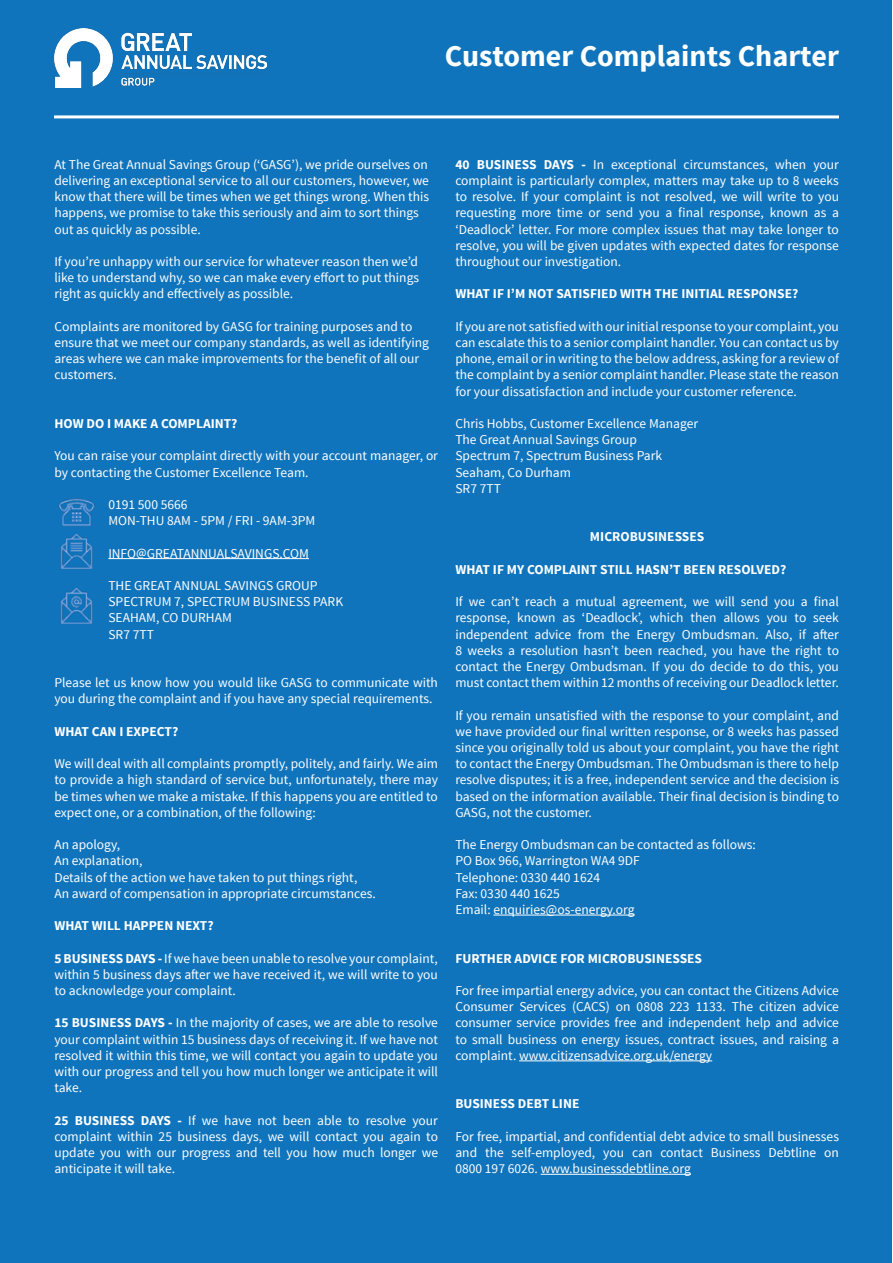
<style>
.page{position:relative;width:893px;height:1263px;background:#fff}
.page>*{position:absolute;margin:0;border:0;box-sizing:border-box;transform-origin:0 0}
.t1{font:700 30px "Source Sans Pro";color:#fff}
.t2{font:13.5px/16.2px "Source Sans Pro";color:#fff;text-align:justify}
.t3{font:700 13.5px "Source Sans Pro";color:#fff}
.s1{font-weight:700}
</style>
<div class="page">
<div style="left:1px;top:0;width:891px;height:1263px;background:#1074bc"></div>
<hr style="left:108px;top:558px;width:201px;height:1px;background:#fff">
<hr style="left:493px;top:915px;width:141px;height:1px;background:#fff">
<hr style="left:519px;top:1060px;width:193px;height:1px;background:#fff">
<hr style="left:541px;top:1174px;width:150px;height:1px;background:#fff">
<img style="left:54px;top:29px;width:213px;height:59px">
<hr style="left:54px;top:115px;width:785px;height:3px;background:#fff">
<img style="left:58px;top:498px;width:37px;height:29px">
<img style="left:60px;top:533px;width:33px;height:36px">
<img style="left:60px;top:587px;width:33px;height:37px">
<p class="t1" style="left:445px;top:37px;width:396px">Customer Complaints Charter</p>
<p class="t2" style="left:54px;top:156px;width:376px;text-align:left">At The Great Annual Savings Group (‘GASG’), we pride ourselves on delivering an exceptional service to all our customers, however, we know that there will be times when we get things wrong. When this happens, we promise to take this seriously and aim to sort things out as quickly as possible.</p>
<p class="t2" style="left:54px;top:254px;width:366px">If you’re unhappy with our service for whatever reason then we’d like to understand why, so we can make every effort to put things right as quickly and effectively as possible.</p>
<p class="t2" style="left:54px;top:318px;width:376px;text-align:left">Complaints are monitored by GASG for training purposes and to ensure that we meet our company standards, as well as identifying areas where we can make improvements for the benefit of all our customers.</p>
<p class="t3" style="left:54px;top:415px;width:185px">HOW DO I MAKE A COMPLAINT?</p>
<p class="t2" style="left:54px;top:448px;width:385px">You can raise your complaint directly with your account manager, or by contacting the Customer Excellence Team.</p>
<p class="t2" style="left:108px;top:497px;width:208px">0191 500 5666<br>MON-THU 8AM - 5PM / FRI - 9AM-3PM</p>
<p class="t2" style="left:108px;top:545px;width:202px">INFO@GREATANNUALSAVINGS.COM</p>
<p class="t2" style="left:108px;top:578px;width:211px">THE GREAT ANNUAL SAVINGS GROUP</p>
<p class="t2" style="left:108px;top:594px;width:236px">SPECTRUM 7, SPECTRUM BUSINESS PARK</p>
<p class="t2" style="left:108px;top:610px;width:125px">SEAHAM, CO DURHAM</p>
<p class="t2" style="left:108px;top:626px;width:47px">SR7 7TT</p>
<p class="t2" style="left:54px;top:675px;width:385px">Please let us know how you would like GASG to communicate with you during the complaint and if you have any special requirements.</p>
<p class="t3" style="left:54px;top:723px;width:125px">WHAT CAN I EXPECT?</p>
<p class="t2" style="left:54px;top:756px;width:385px">We will deal with all complaints promptly, politely, and fairly. We aim to provide a high standard of service but, unfortunately, there may be times when we make a mistake. If this happens you are entitled to expect one, or a combination, of the following:</p>
<p class="t2" style="left:54px;top:837px;width:67px">An apology,</p>
<p class="t2" style="left:54px;top:853px;width:90px">An explanation,</p>
<p class="t2" style="left:54px;top:869px;width:305px">Details of the action we have taken to put things right,</p>
<p class="t2" style="left:54px;top:885px;width:323px">An award of compensation in appropriate circumstances.</p>
<p class="t3" style="left:54px;top:917px;width:161px">WHAT WILL HAPPEN NEXT?</p>
<p class="t2" style="left:54px;top:950px;width:385px"><span class="s1">5 BUSINESS DAYS -</span> If we have been unable to resolve your complaint, within 5 business days after we have received it, we will write to you to acknowledge your complaint.</p>
<p class="t2" style="left:54px;top:1015px;width:385px"><span class="s1">15 BUSINESS DAYS -</span> In the majority of cases, we are able to resolve your complaint within 15 business days of receiving it. If we have not resolved it within this time, we will contact you again to update you with our progress and tell you how much longer we anticipate it will take.</p>
<p class="t2" style="left:54px;top:1112px;width:385px"><span class="s1">25 BUSINESS DAYS -</span> If we have not been able to resolve your complaint within 25 business days, we will contact you again to update you with our progress and tell you how much longer we anticipate it will take.</p>
<p class="t2" style="left:455px;top:156px;width:385px"><span class="s1">40 BUSINESS DAYS -</span> In exceptional circumstances, when your complaint is particularly complex, matters may take up to 8 weeks to resolve. If your complaint is not resolved, we will write to you requesting more time or send you a final response, known as a ‘Deadlock’ letter. For more complex issues that may take longer to resolve, you will be given updates with expected dates for response throughout our investigation.</p>
<p class="t3" style="left:455px;top:285px;width:344px">WHAT IF I’M NOT SATISFIED WITH THE INITIAL RESPONSE?</p>
<p class="t2" style="left:455px;top:318px;width:385px">If you are not satisfied with our initial response to your complaint, you can escalate this to a senior complaint handler. You can contact us by phone, email or in writing to the below address, asking for a review of the complaint by a senior complaint handler. Please state the reason for your dissatisfaction and include your customer reference.</p>
<p class="t2" style="left:455px;top:416px;width:244px">Chris Hobbs, Customer Excellence Manager</p>
<p class="t2" style="left:455px;top:432px;width:183px">The Great Annual Savings Group</p>
<p class="t2" style="left:455px;top:448px;width:208px">Spectrum 7, Spectrum Business Park</p>
<p class="t2" style="left:455px;top:464px;width:117px">Seaham, Co Durham</p>
<p class="t2" style="left:455px;top:480px;width:47px">SR7 7TT</p>
<p class="t3" style="left:590px;top:528px;width:116px">MICROBUSINESSES</p>
<p class="t3" style="left:455px;top:561px;width:332px">WHAT IF MY COMPLAINT STILL HASN’T BEEN RESOLVED?</p>
<p class="t2" style="left:455px;top:594px;width:385px">If we can’t reach a mutual agreement, we will send you a final response, known as ‘Deadlock’, which then allows you to seek independent advice from the Energy Ombudsman. Also, if after 8 weeks a resolution hasn’t been reached, you have the right to contact the Energy Ombudsman. If you do decide to do this, you must contact them within 12 months of receiving our Deadlock letter.</p>
<p class="t2" style="left:455px;top:707px;width:385px">If you remain unsatisfied with the response to your complaint, and we have provided our final written response, or 8 weeks has passed since you originally told us about your complaint, you have the right to contact the Energy Ombudsman. The Ombudsman is there to help resolve disputes; it is a free, independent service and the decision is based on the information available. Their final decision is binding to GASG, not the customer.</p>
<p class="t2" style="left:455px;top:837px;width:302px">The Energy Ombudsman can be contacted as follows:</p>
<p class="t2" style="left:455px;top:853px;width:186px">PO Box 966, Warrington WA4 9DF</p>
<p class="t2" style="left:455px;top:869px;width:146px">Telephone: 0330 440 1624</p>
<p class="t2" style="left:455px;top:885px;width:106px">Fax: 0330 440 1625</p>
<p class="t2" style="left:455px;top:902px;width:181px">Email: enquiries@os-energy.org</p>
<p class="t3" style="left:455px;top:949px;width:248px">FURTHER ADVICE FOR MICROBUSINESSES</p>
<p class="t2" style="left:455px;top:983px;width:385px">For free impartial energy advice, you can contact the Citizens Advice Consumer Services (CACS) on 0808 223 1133. The citizen advice consumer service provides free and independent help and advice to small business on energy issues, contract issues, and raising a complaint. www.citizensadvice.org.uk/energy</p>
<p class="t3" style="left:455px;top:1095px;width:126px">BUSINESS DEBT LINE</p>
<p class="t2" style="left:455px;top:1128px;width:385px">For free, impartial, and confidential debt advice to small businesses and the self-employed, you can contact Business Debtline on 0800 197 6026. www.businessdebtline.org</p>
</div>
